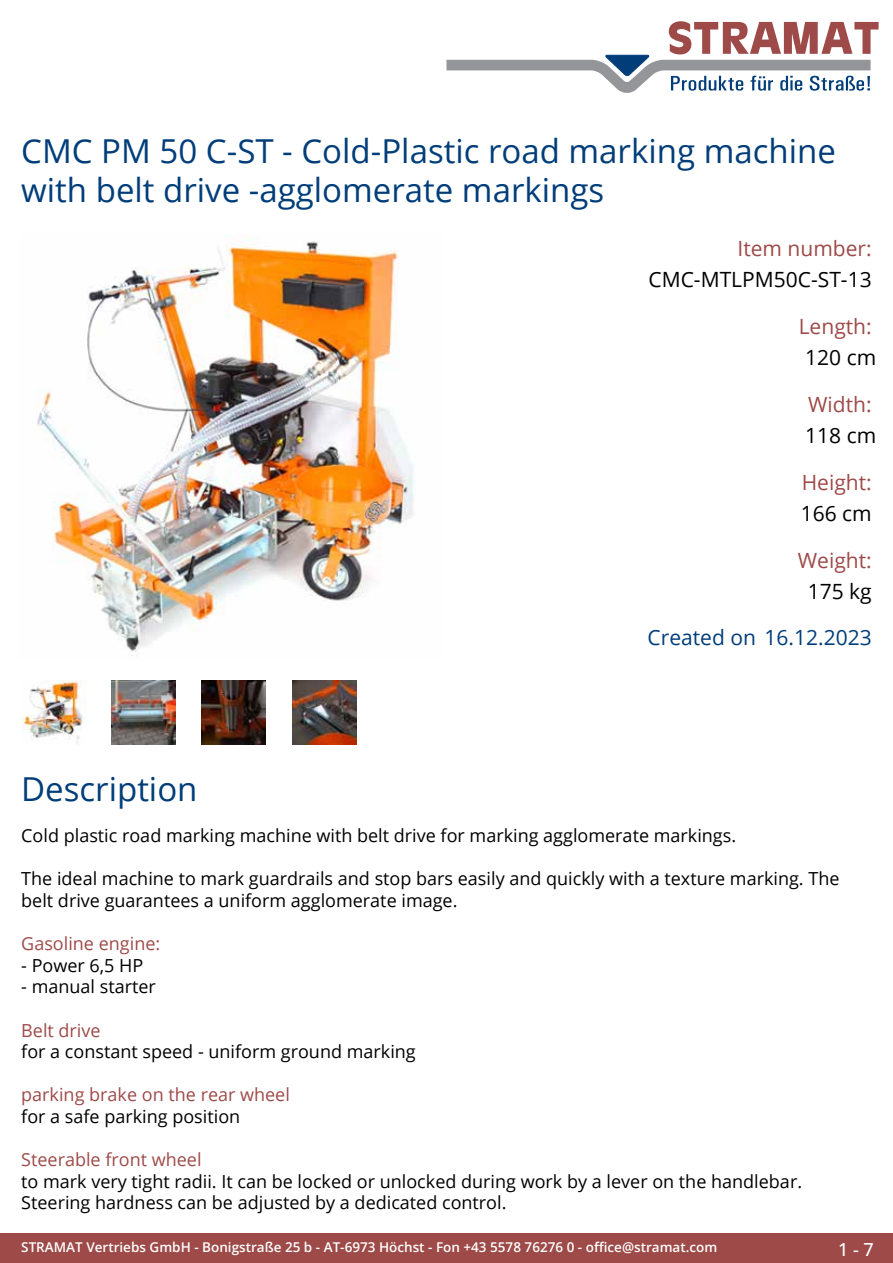
<style>
.page{position:relative;width:893px;height:1263px;background:#fff}
.page>*{position:absolute;margin:0;border:0;box-sizing:border-box;transform-origin:0 0}
.t1{font:33px/39.6px "Open Sans";color:#003d79}
.t2{font:21px "Open Sans";color:#9d4a48}
.t3{font:21px "Open Sans";color:#000}
.t4{font:21px "Open Sans";color:#003d79}
.t5{font:18px/21.6px "Open Sans";color:#000}
.t6{font:18px "Open Sans";color:#9d4a48}
.t7{font:500 18px "Open Sans";color:#fff}
.t8{font:600 13.5px "Open Sans";color:#fff}
</style>
<div class="page">
<div style="left:0;top:1233px;width:893px;height:30px;background:#9d4a48"></div>
<svg style="left:446px;top:21px;width:433px;height:72px"></svg>
<img style="left:36px;top:235px;width:380px;height:421px">
<img style="left:21px;top:680px;width:64px;height:64px">
<img style="left:112px;top:680px;width:63px;height:64px">
<img style="left:202px;top:680px;width:64px;height:64px">
<img style="left:292px;top:680px;width:64px;height:64px">
<h1 class="t1" style="left:21px;top:130px;width:816px">CMC PM 50 C-ST - Cold-Plastic road marking machine with belt drive -agglomerate markings</h1>
<p class="t2" style="left:737px;top:234px;width:136px">Item number:</p>
<p class="t3" style="left:648px;top:265px;width:225px">CMC-MTLPM50C-ST-13</p>
<p class="t2" style="left:799px;top:312px;width:74px">Length:</p>
<p class="t3" style="left:805px;top:343px;width:73px">120 cm</p>
<p class="t2" style="left:808px;top:390px;width:65px">Width:</p>
<p class="t3" style="left:805px;top:421px;width:73px">118 cm</p>
<p class="t2" style="left:802px;top:468px;width:71px">Height:</p>
<p class="t3" style="left:801px;top:499px;width:73px">166 cm</p>
<p class="t2" style="left:798px;top:546px;width:75px">Weight:</p>
<p class="t3" style="left:808px;top:577px;width:66px">175 kg</p>
<p class="t4" style="left:648px;top:623px;width:226px">Created on 16.12.2023</p>
<h1 class="t1" style="left:21px;top:768px;width:178px">Description</h1>
<p class="t5" style="left:21px;top:824px;width:716px">Cold plastic road marking machine with belt drive for marking agglomerate markings.</p>
<p class="t5" style="left:21px;top:867px;width:820px">The ideal machine to mark guardrails and stop bars easily and quickly with a texture marking. The belt drive guarantees a uniform agglomerate image.</p>
<p class="t6" style="left:21px;top:931px;width:141px">Gasoline engine:</p>
<p class="t5" style="left:21px;top:954px;width:124px">- Power 6,5 HP</p>
<p class="t5" style="left:21px;top:975px;width:136px">- manual starter</p>
<p class="t6" style="left:21px;top:1018px;width:81px">Belt drive</p>
<p class="t5" style="left:21px;top:1040px;width:396px">for a constant speed - uniform ground marking</p>
<p class="t6" style="left:21px;top:1082px;width:270px">parking brake on the rear wheel</p>
<p class="t5" style="left:21px;top:1105px;width:221px">for a safe parking position</p>
<p class="t6" style="left:21px;top:1147px;width:182px">Steerable front wheel</p>
<p class="t5" style="left:21px;top:1170px;width:782px">to mark very tight radii. It can be locked or unlocked during work by a lever on the handlebar.<br>Steering hardness can be adjusted by a dedicated control.</p>
<p class="t8" style="left:21px;top:1238px;width:698px">STRAMAT Vertriebs GmbH - Bonigstraße 25 b - AT-6973 Höchst - Fon +43 5578 76276 0 - office@stramat.com</p>
<p class="t7" style="left:838px;top:1237px;width:37px">1 - 7</p>
</div>
